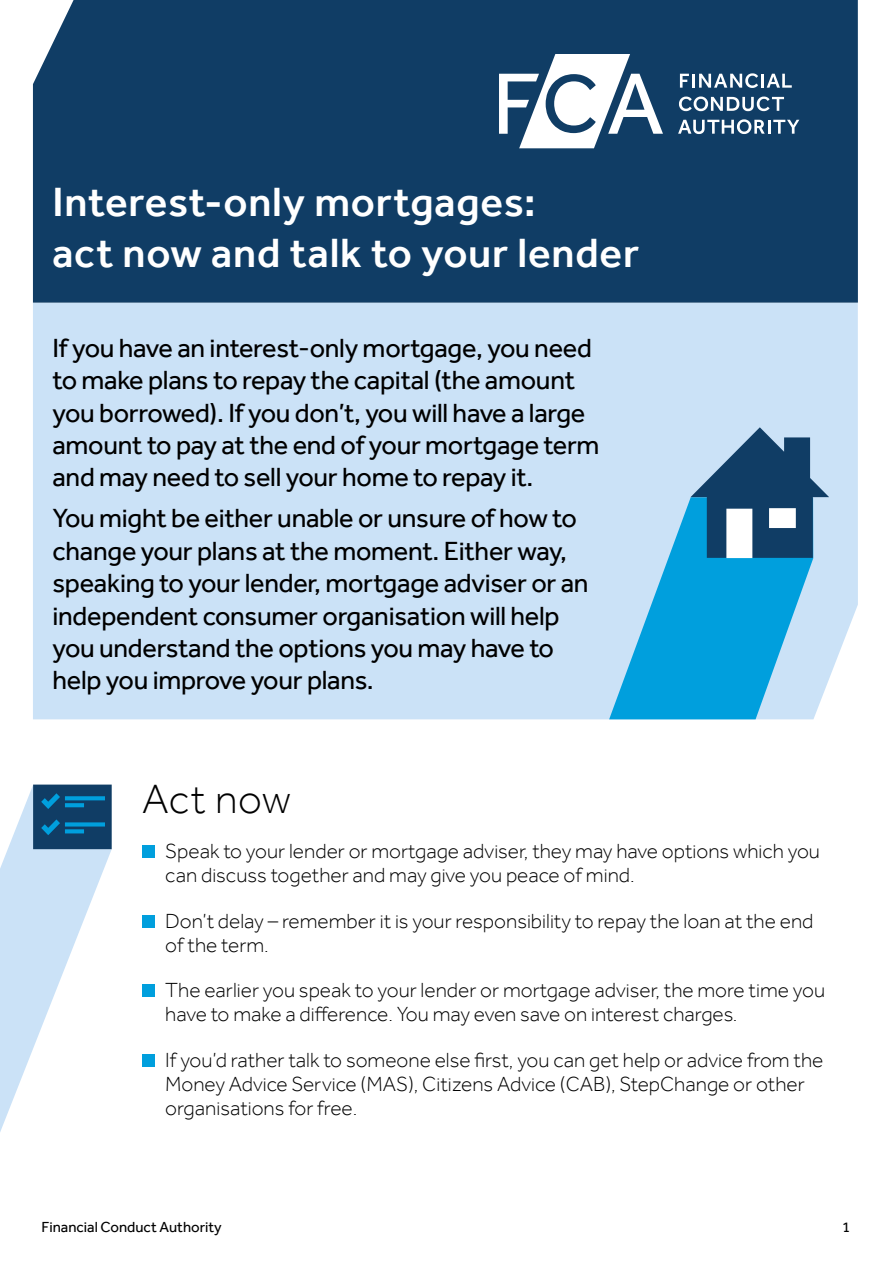
<style>
.page{position:relative;width:893px;height:1263px;background:#fff}
.page>*{position:absolute;margin:0;border:0;box-sizing:border-box;transform-origin:0 0}
.t1{font:500 42px/50.4px "Effra";letter-spacing:.015em;color:#fff}
.t2{font:300 42px "Effra";letter-spacing:.01em;color:#000}
.t3{font:27px/32.4px "Effra";letter-spacing:-.01em;color:#000}
.t4{font:300 21px/24.2px "Effra";color:#000}
.t5{font:15px "Effra";color:#000}
</style>
<div class="page">
<div style="left:33px;top:303px;width:825px;height:416px;background:#cbe2f7"></div>
<svg style="left:609px;top:497px;width:204px;height:222px;background:#4ab7e6"></svg>
<svg style="left:690px;top:427px;width:139px;height:131px;background:#5b84a4"></svg>
<div style="left:33px;top:0;width:825px;height:303px;background:#103d65"></div>
<svg style="left:499px;top:54px;width:164px;height:94px"></svg>
<svg style="left:680px;top:74px;width:9px;height:14px"></svg>
<hr style="left:692px;top:74px;width:3px;height:14px;background:#fff">
<svg style="left:699px;top:73px;width:59px;height:15px"></svg>
<hr style="left:761px;top:74px;width:3px;height:14px;background:#fff">
<svg style="left:767px;top:74px;width:25px;height:14px"></svg>
<svg style="left:679px;top:96px;width:105px;height:15px"></svg>
<svg style="left:678px;top:119px;width:121px;height:15px"></svg>
<div style="left:142px;top:845px;width:13px;height:13px;background:#009fdd"></div>
<div style="left:142px;top:915px;width:13px;height:12px;background:#009fdd"></div>
<div style="left:142px;top:984px;width:13px;height:13px;background:#009fdd"></div>
<div style="left:142px;top:1054px;width:13px;height:13px;background:#009fdd"></div>
<svg style="left:0;top:784px;width:112px;height:348px"></svg>
<p class="t1" style="left:52px;top:177px;width:588px">Interest-only mortgages:<br>act now and talk to your lender</p>
<p class="t3" style="left:52px;top:331px;width:549px">If you have an interest-only mortgage, you need to make plans to repay the capital (the amount you borrowed). If you don’t, you will have a large amount to pay at the end of your mortgage term and may need to sell your home to repay it.</p>
<p class="t3" style="left:52px;top:502px;width:538px">You might be either unable or unsure of how to change your plans at the moment. Either way, speaking to your lender, mortgage adviser or an independent consumer organisation will help you understand the options you may have to help you improve your plans.</p>
<p class="t2" style="left:142px;top:773px;width:150px">Act now</p>
<p class="t4" style="left:165px;top:839px;width:656px">Speak to your lender or mortgage adviser, they may have options which you can discuss together and may give you peace of mind.</p>
<p class="t4" style="left:165px;top:908px;width:650px">Don’t delay – remember it is your responsibility to repay the loan at the end of the term.</p>
<p class="t4" style="left:165px;top:978px;width:661px">The earlier you speak to your lender or mortgage adviser, the more time you have to make a difference. You may even save on interest charges.</p>
<p class="t4" style="left:165px;top:1047px;width:660px">If you’d rather talk to someone else first, you can get help or advice from the<br>Money Advice Service (MAS), Citizens Advice (CAB), StepChange or other organisations for free.</p>
<p class="t5" style="left:41px;top:1217px;width:182px">Financial Conduct Authority</p>
<p class="t5" style="left:842px;top:1217px;width:10px">1</p>
</div>
